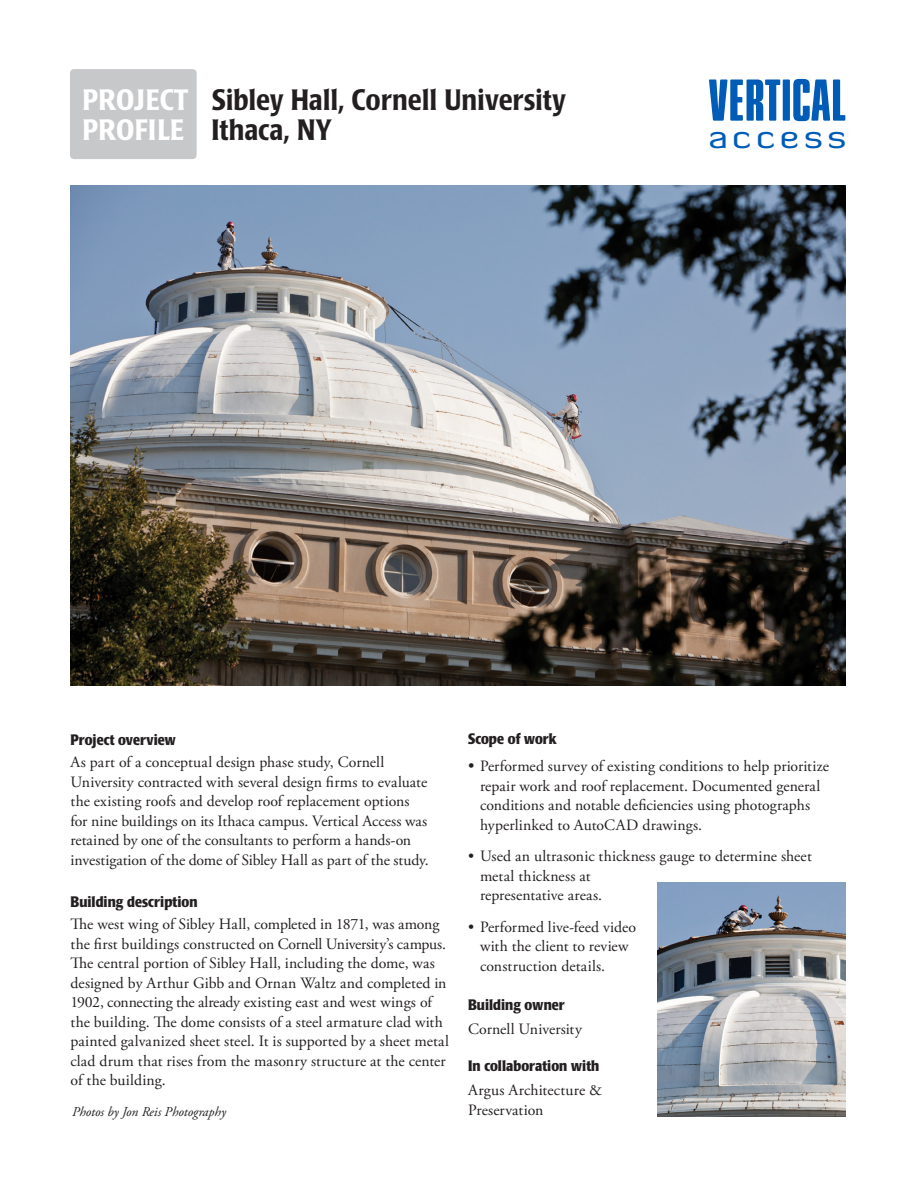
<style>
.page{position:relative;width:918px;height:1188px;background:#fff}
.page>*{position:absolute;margin:0;border:0;box-sizing:border-box;transform-origin:0 0}
.t1{font:50.55px "Soft Press";letter-spacing:.01em;color:#005cb6}
.t2{font:31.65px "Diavlo";letter-spacing:.105em;color:#005cb6;scale:1.25 1}
.Subhead_2{font:500 condensed 29.25px/30px "Poppl Laudatio";letter-spacing:-.005em;color:#231f20}
.t3{font:500 condensed 29.25px/30px "Poppl Laudatio";letter-spacing:.01em;color:#fff}
.body_copy{font:15.75px/19.5px "Adobe Garamond Pro";letter-spacing:.005em;color:#231f20}
.bullets{font:15.75px/19.5px "Adobe Garamond Pro";letter-spacing:.005em;color:#231f20}
.bullets2{font:15.75px/19.5px "Adobe Garamond Pro";letter-spacing:.01em;color:#231f20}
.heads{font:700 condensed 15px "Poppl Laudatio";letter-spacing:.005em;color:#231f20}
.body_copy-2{font:700 condensed 15px "Poppl Laudatio";letter-spacing:.005em;color:#231f20}
.t4{font:italic 13.5px "Adobe Garamond Pro";color:#231f20}
.s1{font-size:16.5px}
</style>
<div class="page">
<img style="left:70px;top:185px;width:776px;height:500px">
<img style="left:657px;top:882px;width:189px;height:234px">
<div style="left:70px;top:69px;width:127px;height:90px;background:#c7c8ca;border-radius:4px"></div>
<p class="t3" style="left:82px;top:86px;width:108px">PROJECT<br>PROFILE</p>
<p class="Subhead_2" style="left:212px;top:86px;width:356px">Sibley Hall, Cornell University<br>Ithaca, NY</p>
<p class="t1" style="left:709px;top:68px;width:138px">VERTICAL</p>
<p class="t2" style="left:708px;top:117px;width:112px">access</p>
<p class="heads" style="left:70px;top:731px;width:107px">Project overview</p>
<p class="body_copy" style="left:70px;top:753px;width:360px">As part of a conceptual design phase study, Cornell University contracted with several design firms to evaluate the existing roofs and develop roof replacement options for nine buildings on its Ithaca campus. Vertical Access was retained by one of the consultants to perform a hands-on investigation of the dome of Sibley Hall as part of the study.</p>
<p class="heads" style="left:70px;top:893px;width:129px">Building description</p>
<p class="body_copy" style="left:70px;top:915px;width:380px">The west wing of Sibley Hall, completed in 1871, was among the first buildings constructed on Cornell University’s campus.<br>The central portion of Sibley Hall, including the dome, was designed by Arthur Gibb and Ornan Waltz and completed in 1902, connecting the already existing east and west wings of the building. The dome consists of a steel armature clad with painted galvanized sheet steel. It is supported by a sheet metal clad drum that rises from the masonry structure at the center of the building.</p>
<p class="t4" style="left:72px;top:1103px;width:155px">Photos by Jon Reis Photography</p>
<p class="heads" style="left:468px;top:731px;width:90px">Scope of work</p>
<p class="bullets" style="left:480px;top:757px;width:351px;text-indent:-12px"><span class="s1">•</span> Performed survey of existing conditions to help prioritize repair work and roof replacement. Documented general conditions and notable deficiencies using photographs hyperlinked to AutoCAD drawings.</p>
<p class="bullets" style="left:480px;top:847px;width:333px;text-indent:-12px">• Used an ultrasonic thickness gauge to determine sheet metal thickness at<br>representative areas.</p>
<p class="bullets2" style="left:480px;top:918px;width:158px;text-indent:-12px">• Performed live-feed video with the client to review construction details.</p>
<p class="body_copy-2" style="left:468px;top:996px;width:98px">Building owner</p>
<p class="body_copy" style="left:468px;top:1020px;width:115px">Cornell University</p>
<p class="body_copy-2" style="left:468px;top:1058px;width:133px">In collaboration with</p>
<p class="body_copy" style="left:468px;top:1081px;width:136px">Argus Architecture &amp;<br>Preservation</p>
</div>
